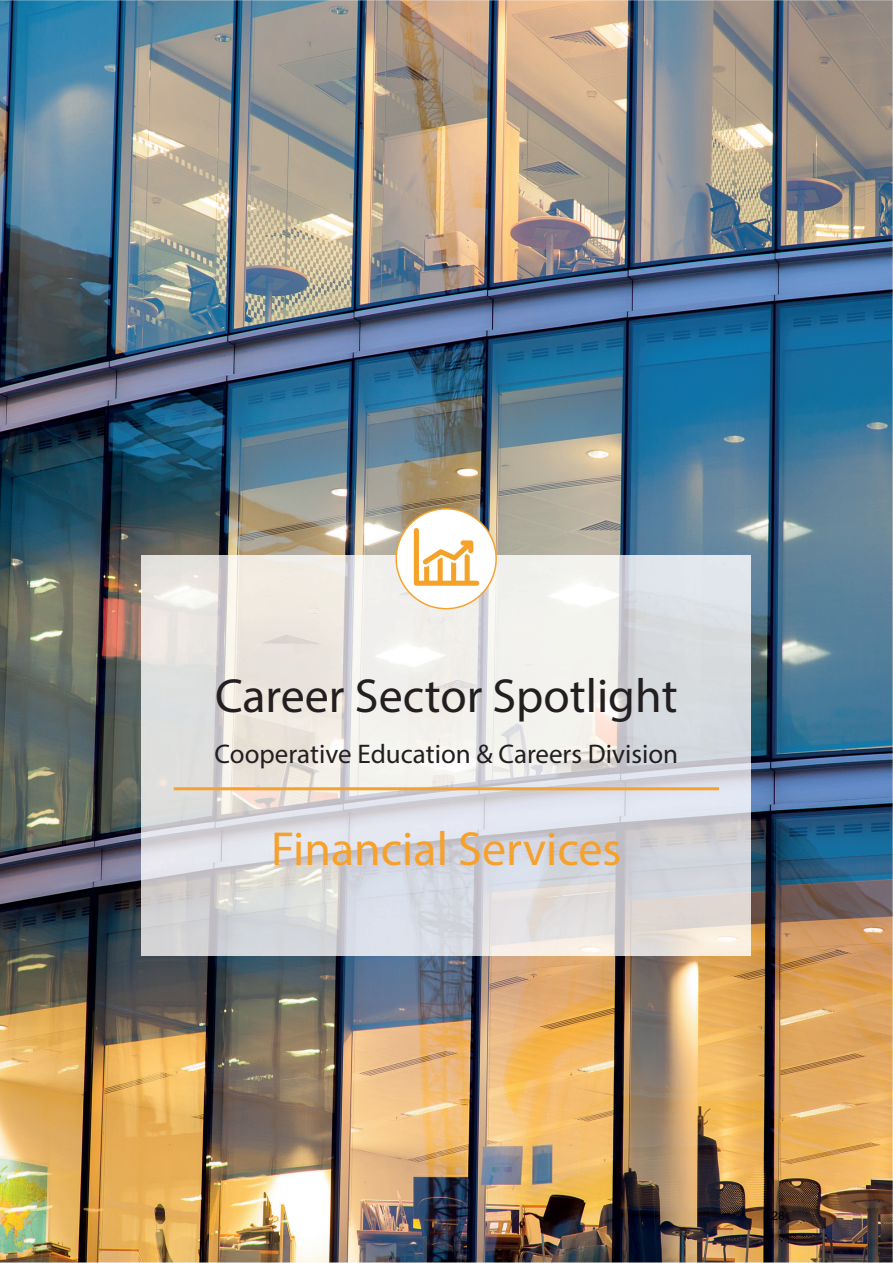
<style>
.page{position:relative;width:893px;height:1263px;background:#fff}
.page>*{position:absolute;margin:0;border:0;box-sizing:border-box;transform-origin:0 0}
.t1{font:48px "Myriad Pro";color:#231f20}
.t2{font:48px "Myriad Pro";color:#f5a12c}
.t3{font:27px "Myriad Pro";color:#231f20}
.t4{font:12px "Arial";color:#000}
</style>
<div class="page">
<img style="left:0;top:0;width:893px;height:1263px">
<img style="left:142px;top:555px;width:609px;height:401px">
<hr style="left:174px;top:787px;width:545px;height:3px;background:#f5a12c">
<div style="left:396px;top:509px;width:100px;height:100px;background:#fff;border-radius:50%"></div>
<svg style="left:414px;top:528px;width:65px;height:58px"></svg>
<h1 class="t1" style="left:215px;top:678px;width:464px">Career Sector Spotlight</h1>
<p class="t3" style="left:215px;top:744px;width:465px">Cooperative Education &amp; Careers Division</p>
<h1 class="t2" style="left:271px;top:831px;width:352px">Financial Services</h1>
<p class="t4" style="left:771px;top:1208px;width:15px">28</p>
</div>
